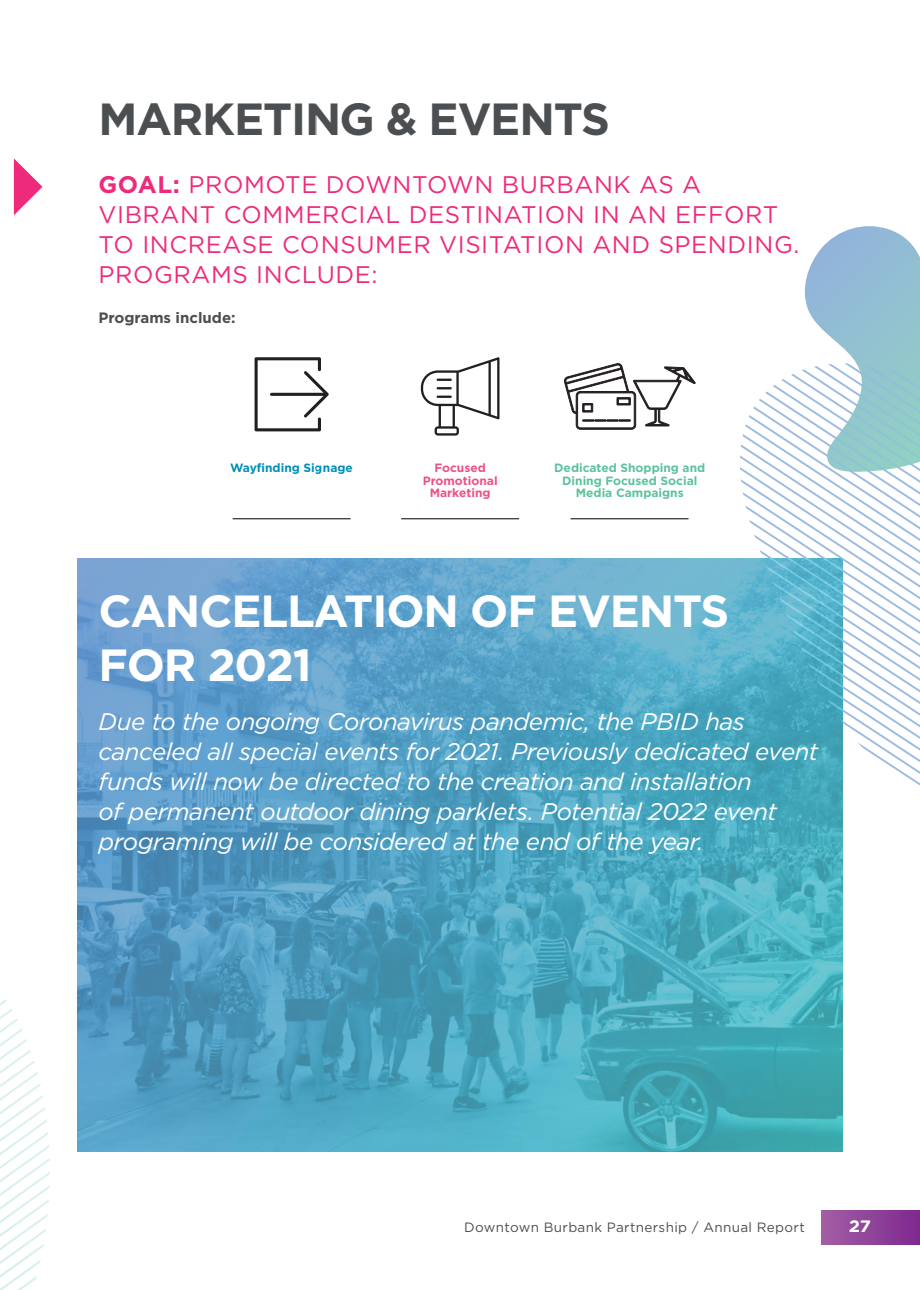
<style>
.page{position:relative;width:920px;height:1290px;background:#fff}
.page>*{position:absolute;margin:0;border:0;box-sizing:border-box;transform-origin:0 0}
.t1{font:700 45px/54px "Gotham";letter-spacing:-.025em;color:#fff}
.t2{font:700 45px "Gotham";letter-spacing:-.025em;color:#4b4f51}
.t3{font:italic 24px/30px "Gotham";letter-spacing:-.02em;color:#fff}
.t4{font:24px/30px "Gotham";letter-spacing:.025em;color:#ee2a7b}
.t5{font:700 16.5px "Gotham";color:#fff;scale:1.1 1}
.Title_Bttom_paragrap{font:700 15px "Gotham";color:#4b4f51}
.t6{font:13.5px "Gotham";letter-spacing:.025em;color:#4b4f51}
.Bulleted_List{font:700 12px/12.3px "Gotham";color:#5cc29c;text-align:center}
.Bulleted_List-2{font:700 12px/12.3px "Gotham";color:#ed5285;text-align:center}
.Bulleted_List-3{font:700 12px "Gotham";color:#008fb8}
.s1{font-weight:700}
</style>
<div class="page">
<svg style="left:0;top:999px;width:50px;height:291px"></svg>
<img style="left:77px;top:559px;width:766px;height:593px">
<svg style="left:564px;top:363px;width:132px;height:67px"></svg>
<svg style="left:14px;top:158px;width:28px;height:57px"></svg>
<svg style="left:255px;top:357px;width:74px;height:74px"></svg>
<hr style="left:233px;top:518px;width:118px;height:1px;background:#2b3038">
<hr style="left:401px;top:518px;width:118px;height:1px;background:#2b3038">
<hr style="left:571px;top:518px;width:117px;height:1px;background:#2b3038">
<svg style="left:421px;top:357px;width:78px;height:79px"></svg>
<svg style="left:728px;top:226px;width:192px;height:590px"></svg>
<div style="left:821px;top:1210px;width:98px;height:34px;background:linear-gradient(to right,#a35ea5,#7e2a90)"></div>
<p class="t2" style="left:99px;top:89px;width:513px">MARKETING &amp; EVENTS</p>
<p class="t4" style="left:99px;top:169px;width:702px"><span class="s1">GOAL:</span> PROMOTE DOWNTOWN BURBANK AS A VIBRANT COMMERCIAL DESTINATION IN AN EFFORT TO INCREASE CONSUMER VISITATION AND SPENDING.<br>PROGRAMS INCLUDE:</p>
<p class="Title_Bttom_paragrap" style="left:98px;top:308px;width:139px">Programs include:</p>
<p class="Bulleted_List-3" style="left:230px;top:460px;width:124px">Wayfinding Signage</p>
<p class="Bulleted_List-2" style="left:423px;top:462px;width:76px">Focused<br>Promotional<br>Marketing</p>
<p class="Bulleted_List" style="left:554px;top:462px;width:153px">Dedicated Shopping and<br>Dining Focused Social<br>Media Campaigns</p>
<p class="t1" style="left:98px;top:584px;width:632px">CANCELLATION OF EVENTS<br>FOR 2021</p>
<p class="t3" style="left:99px;top:707px;width:721px">Due to the ongoing Coronavirus pandemic, the PBID has canceled all special events for 2021. Previously dedicated event funds will now be directed to the creation and installation<br>of permanent outdoor dining parklets. Potential 2022 event programing will be considered at the end of the year.</p>
<p class="t6" style="left:464px;top:1219px;width:342px">Downtown Burbank Partnership / Annual Report</p>
<p class="t5" style="left:849px;top:1215px;width:22px">27</p>
</div>
